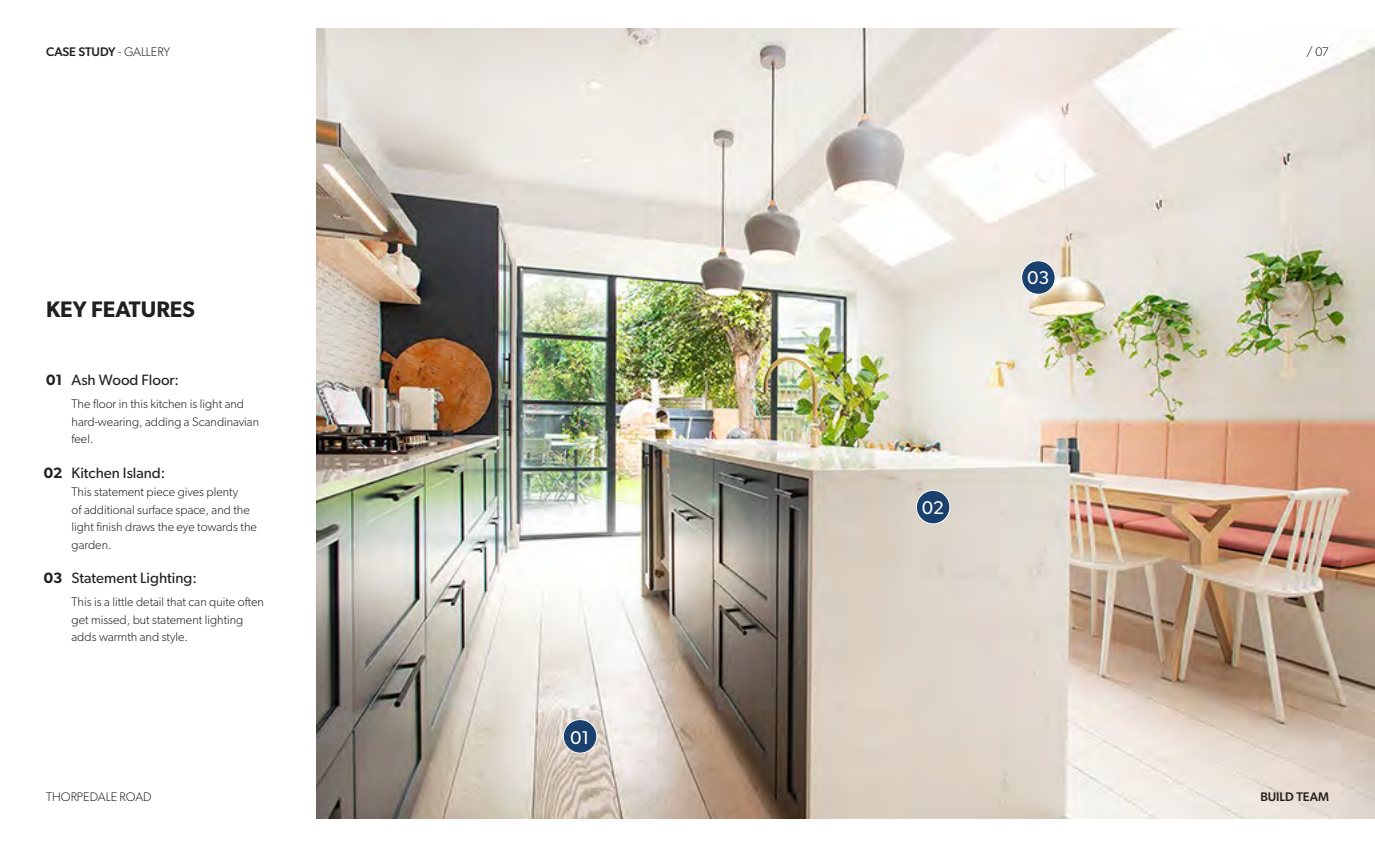
<style>
.page{position:relative;width:1375px;height:847px;background:#fff}
.page>*{position:absolute;margin:0;border:0;box-sizing:border-box;transform-origin:0 0}
.t1{font:600 22.5px "Gibson";color:#231f20}
.t2{font:18.5px "Gibson";color:#fff}
.t3{font:15px "Gibson";color:#231f20}
.t4{font:600 15px "Gibson";color:#231f20}
.t5{font:300 12.5px/17.5px "Gibson";color:#231f20}
.t6{font:500 12.5px "Gibson";color:#231f20}
.s1{font-weight:300}
</style>
<div class="page">
<img style="left:317px;top:28px;width:1058px;height:791px">
<div style="left:563px;top:719px;width:34px;height:34px;background:#1a406e;border-radius:50%"></div>
<div style="left:563px;top:719px;width:34px;height:34px;border:1px solid #fff;border-radius:50%"></div>
<div style="left:916px;top:490px;width:34px;height:34px;background:#1a406e;border-radius:50%"></div>
<div style="left:916px;top:490px;width:34px;height:34px;border:1px solid #fff;border-radius:50%"></div>
<div style="left:1021px;top:261px;width:34px;height:33px;background:#1a406e;border-radius:50%"></div>
<div style="left:1021px;top:260px;width:34px;height:35px;border:1px solid #fff;border-radius:50%"></div>
<p class="t6" style="left:46px;top:44px;width:126px">CASE STUDY <span class="s1">- GALLERY</span></p>
<p class="t1" style="left:46px;top:296px;width:150px">KEY FEATURES</p>
<p class="t4" style="left:46px;top:371px;width:18px">01</p>
<p class="t3" style="left:72px;top:371px;width:109px">Ash Wood Floor:</p>
<p class="t4" style="left:44px;top:463px;width:20px">02</p>
<p class="t4" style="left:44px;top:569px;width:20px">03</p>
<p class="t5" style="left:72px;top:395px;width:189px">The floor in this kitchen is light and hard-wearing, adding a Scandinavian feel.</p>
<p class="t3" style="left:72px;top:463px;width:95px">Kitchen Island:</p>
<p class="t5" style="left:72px;top:483px;width:187px">This statement piece gives plenty<br>of additional surface space, and the light finish draws the eye towards the garden.</p>
<p class="t3" style="left:72px;top:569px;width:127px">Statement Lighting:</p>
<p class="t5" style="left:72px;top:593px;width:194px">This is a little detail that can quite often get missed, but statement lighting adds warmth and style.</p>
<p class="t5" style="left:46px;top:788px;width:107px">THORPEDALE ROAD</p>
<p class="t2" style="left:571px;top:726px;width:20px">01</p>
<p class="t2" style="left:1027px;top:267px;width:23px">03</p>
<p class="t2" style="left:922px;top:496px;width:23px">02</p>
<p class="t5" style="left:1306px;top:43px;width:24px">/ 07</p>
<p class="t6" style="left:1260px;top:789px;width:70px">BUILD TEAM</p>
</div>
